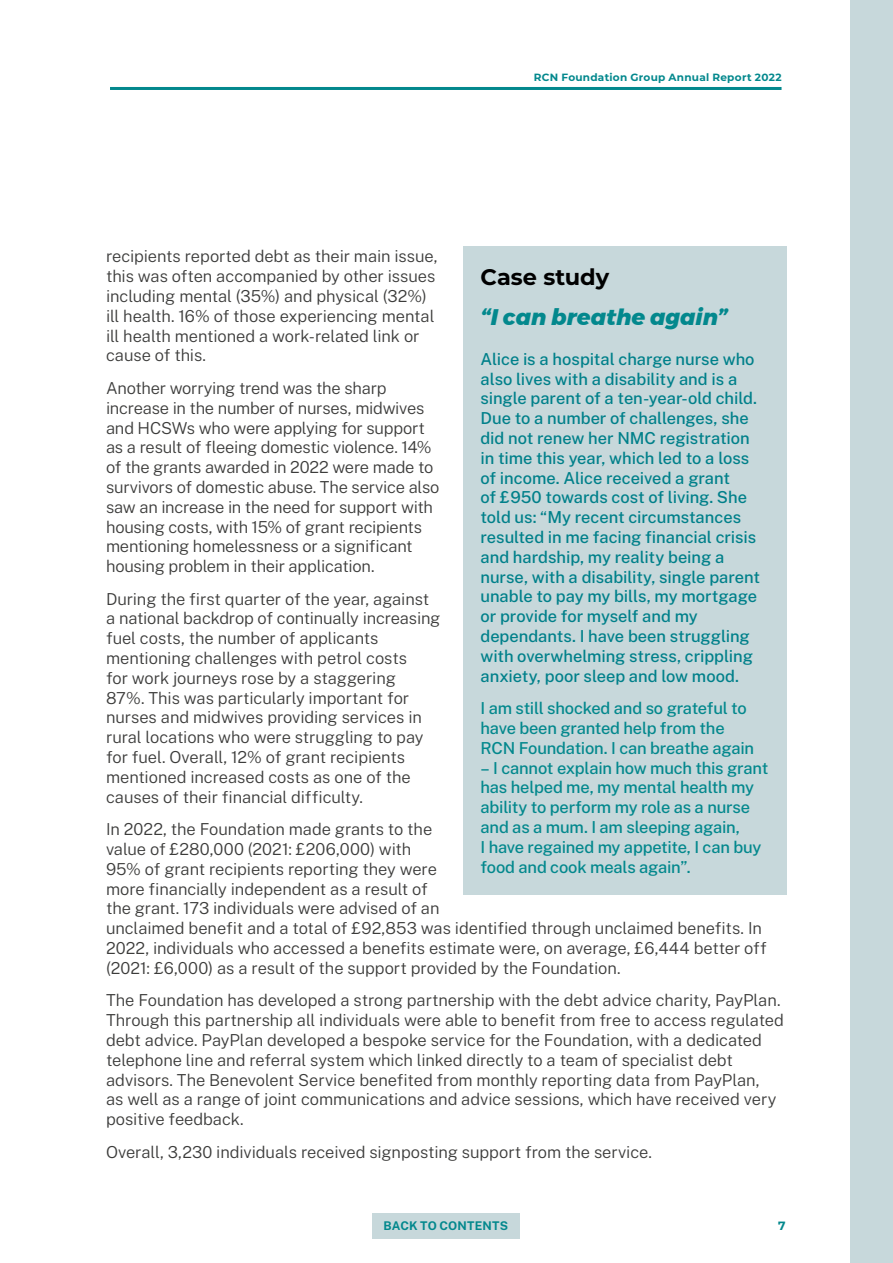
<style>
.page{position:relative;width:893px;height:1263px;background:#fff}
.page>*{position:absolute;margin:0;border:0;box-sizing:border-box;transform-origin:0 0}
.t1{font:italic 800 22.5px "Montserrat";letter-spacing:-.005em;color:#03888d}
.t2{font:700 22.5px "Montserrat";color:#000}
.t3{font:300 16.5px/19.8px "Public Sans";letter-spacing:-.01em;color:#3c3c3b}
.t4{font:500 16.5px/19.8px "Public Sans";letter-spacing:-.005em;color:#00808a}
.t5{font:500 16.5px/19.8px "Public Sans";letter-spacing:-.015em;color:#03888d}
.t6{font:700 12px "Public Sans";letter-spacing:.015em;color:#03888d}
.t7{font:700 12px "Montserrat";color:#03888d}
.t8{font:700 10.5px "Montserrat";letter-spacing:.025em;color:#03888d}
</style>
<div class="page">
<hr style="left:110px;top:87px;width:671px;height:3px;background:#03888d">
<div style="left:850px;top:0;width:43px;height:1263px;background:#c7d8db"></div>
<div style="left:372px;top:1213px;width:148px;height:25px;background:#c7d8db"></div>
<div style="left:463px;top:247px;width:324px;height:648px;background:#c7d8db"></div>
<p class="t8" style="left:534px;top:70px;width:249px">RCN Foundation Group Annual Report 2022</p>
<p class="t3" style="left:106px;top:245px;width:333px">recipients reported debt as their main issue, this was often accompanied by other issues including mental (35%) and physical (32%) ill health. 16% of those experiencing mental ill health mentioned a work-related link or cause of this.</p>
<p class="t3" style="left:106px;top:377px;width:335px">Another worrying trend was the sharp increase in the number of nurses, midwives and HCSWs who were applying for support as a result of fleeing domestic violence. 14% of the grants awarded in 2022 were made to survivors of domestic abuse. The service also saw an increase in the need for support with housing costs, with 15% of grant recipients mentioning homelessness or a significant housing problem in their application.</p>
<p class="t3" style="left:106px;top:588px;width:336px">During the first quarter of the year, against a national backdrop of continually increasing fuel costs, the number of applicants mentioning challenges with petrol costs<br>for work journeys rose by a staggering<br>87%. This was particularly important for nurses and midwives providing services in rural locations who were struggling to pay for fuel. Overall, 12% of grant recipients mentioned increased costs as one of the causes of their financial difficulty.</p>
<p class="t3" style="left:106px;top:818px;width:662px">In 2022, the Foundation made grants to the<br>value of £280,000 (2021: £206,000) with<br>95% of grant recipients reporting they were<br>more financially independent as a result of<br>the grant. 173 individuals were advised of an<br>unclaimed benefit and a total of £92,853 was identified through unclaimed benefits. In 2022, individuals who accessed a benefits estimate were, on average, £6,444 better off (2021: £6,000) as a result of the support provided by the Foundation.</p>
<p class="t3" style="left:106px;top:989px;width:679px">The Foundation has developed a strong partnership with the debt advice charity, PayPlan.<br>Through this partnership all individuals were able to benefit from free to access regulated debt advice. PayPlan developed a bespoke service for the Foundation, with a dedicated telephone line and referral system which linked directly to a team of specialist debt advisors. The Benevolent Service benefited from monthly reporting data from PayPlan,<br>as well as a range of joint communications and advice sessions, which have received very positive feedback.</p>
<p class="t3" style="left:106px;top:1141px;width:548px">Overall, 3,230 individuals received signposting support from the service.</p>
<h1 class="t2" style="left:480px;top:261px;width:130px">Case study</h1>
<h1 class="t1" style="left:480px;top:299px;width:249px">“I can breathe again”</h1>
<p class="t4" style="left:480px;top:348px;width:281px">Alice is a hospital charge nurse who also lives with a disability and is a single parent of a ten-year-old child.<br>Due to a number of challenges, she did not renew her NMC registration in time this year, which led to a loss of income. Alice received a grant<br>of £950 towards cost of living. She told us: “My recent circumstances resulted in me facing financial crisis and hardship, my reality being a nurse, with a disability, single parent unable to pay my bills, my mortgage or provide for myself and my dependants. I have been struggling with overwhelming stress, crippling anxiety, poor sleep and low mood.</p>
<p class="t5" style="left:480px;top:697px;width:275px">I am still shocked and so grateful to have been granted help from the<br>RCN Foundation. I can breathe again</p>
<p class="t5" style="left:480px;top:757px;width:289px">– I cannot explain how much this grant has helped me, my mental health my ability to perform my role as a nurse and as a mum. I am sleeping again,<br>I have regained my appetite, I can buy food and cook meals again”.</p>
<p class="t6" style="left:384px;top:1217px;width:126px">BACK TO CONTENTS</p>
<p class="t7" style="left:778px;top:1217px;width:9px">7</p>
</div>
